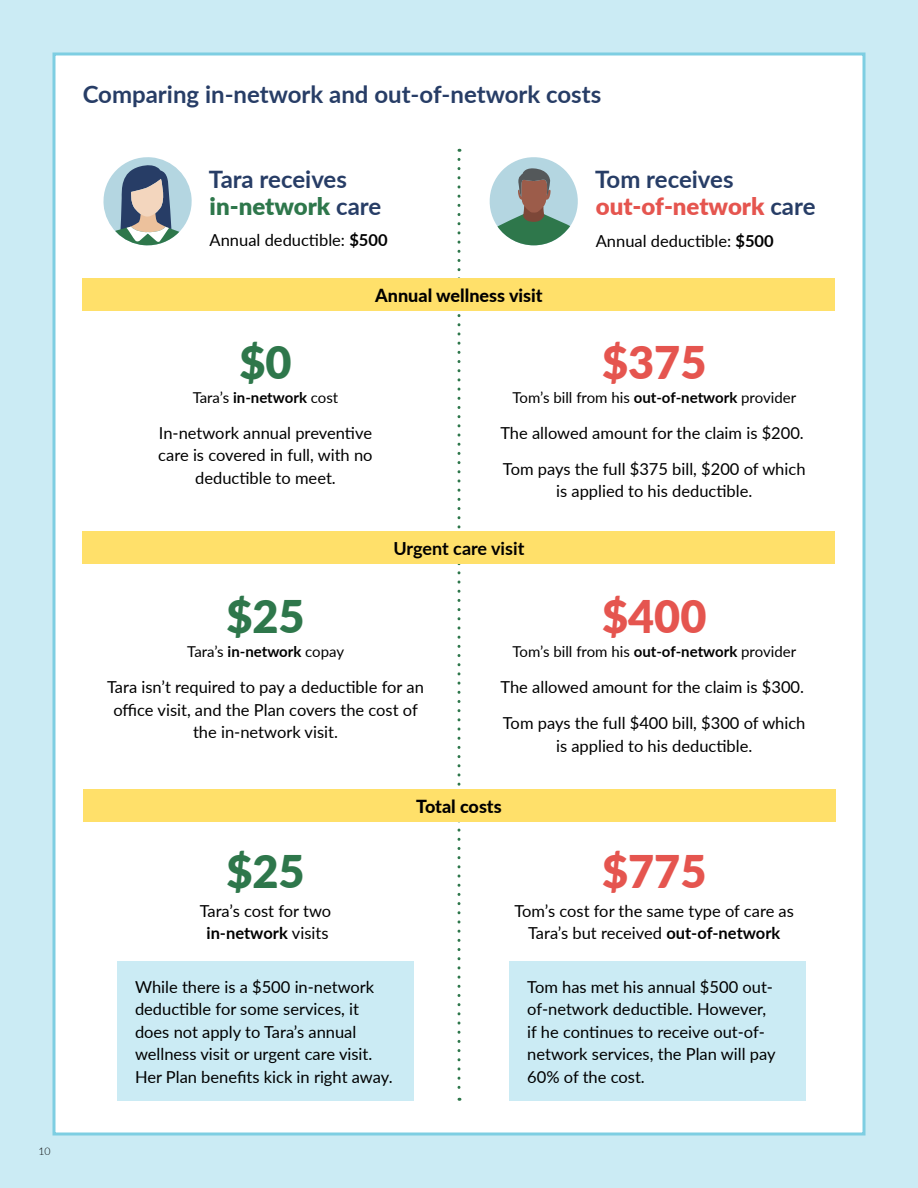
<style>
.page{position:relative;width:918px;height:1188px;background:#cbebf4}
.page>*{position:absolute;margin:0;border:0;box-sizing:border-box;transform-origin:0 0}
.t1{font:900 45px "Lato";color:#e5554f}
.t2{font:900 45px "Lato";color:#2e774b}
.t3{font:700 24px/27px "Lato";color:#273d66}
.t4{font:800 18px "Lato";color:#000}
.t5{font:700 18px "Lato";color:#000}
.t6{font:16.5px/22.5px "Lato";color:#000;text-align:center}
.t7{font:15px "Lato";color:#000}
.t8{font:300 10.5px "Lato";color:#000}
.s1{font-weight:900;color:#2e774b}
.s2{font-weight:700}
.s3{font-weight:900;color:#e5554f}
</style>
<div class="page">
<div style="left:52px;top:52px;width:814px;height:1084px;background:#fff;border:3px solid #7ecee2"></div>
<svg style="left:458px;top:159px;width:2px;height:942px"></svg>
<svg style="left:103px;top:157px;width:89px;height:89px"></svg>
<svg style="left:489px;top:157px;width:89px;height:89px"></svg>
<div style="left:83px;top:532px;width:752px;height:32px;background:#ffe06a"></div>
<div style="left:83px;top:789px;width:753px;height:33px;background:#ffe06a"></div>
<div style="left:82px;top:278px;width:754px;height:33px;background:#ffe06a"></div>
<div style="left:117px;top:962px;width:297px;height:139px;background:#cbebf4"></div>
<div style="left:509px;top:962px;width:297px;height:139px;background:#cbebf4"></div>
<p class="t8" style="left:38px;top:1144px;width:14px">10</p>
<h2 class="t3" style="left:83px;top:80px;width:520px">Comparing in-network and out-of-network costs</h2>
<h2 class="t3" style="left:209px;top:165px;width:174px">Tara receives <span class="s1">in-network</span> care</h2>
<p class="t6" style="left:210px;top:228px;width:179px">Annual deductible: <span class="s2">$500</span></p>
<p class="t4" style="left:375px;top:282px;width:169px">Annual wellness visit</p>
<h2 class="t3" style="left:595px;top:165px;width:222px">Tom receives <span class="s3">out-of-network</span> care</h2>
<p class="t6" style="left:596px;top:229px;width:179px">Annual deductible: <span class="s2">$500</span></p>
<h1 class="t2" style="left:239px;top:328px;width:54px">$0</h1>
<p class="t7" style="left:193px;top:386px;width:147px">Tara’s <span class="s2">in-network</span> cost</p>
<p class="t6" style="left:158px;top:421px;width:216px">In-network annual preventive care is covered in full, with no deductible to meet.</p>
<h1 class="t1" style="left:602px;top:328px;width:106px">$375</h1>
<p class="t7" style="left:513px;top:386px;width:285px">Tom’s bill from his <span class="s2">out-of-network</span> provider</p>
<p class="t6" style="left:500px;top:414px;width:307px;line-height:36px;text-align:left">The allowed amount for the claim is $200.<br>Tom pays the full $375 bill, $200 of which</p>
<p class="t6" style="left:556px;top:479px;width:198px">is applied to his deductible.</p>
<p class="t5" style="left:394px;top:535px;width:132px">Urgent care visit</p>
<h1 class="t2" style="left:226px;top:583px;width:80px">$25</h1>
<p class="t7" style="left:187px;top:641px;width:158px">Tara’s <span class="s2">in-network</span> copay</p>
<p class="t6" style="left:107px;top:675px;width:318px">Tara isn’t required to pay a deductible for an office visit, and the Plan covers the cost of the in-network visit.</p>
<h1 class="t1" style="left:602px;top:583px;width:106px">$400</h1>
<p class="t7" style="left:513px;top:641px;width:285px">Tom’s bill from his <span class="s2">out-of-network</span> provider</p>
<p class="t6" style="left:501px;top:669px;width:307px;line-height:36px;text-align:left">The allowed amount for the claim is $300.<br>Tom pays the full $400 bill, $300 of which</p>
<p class="t6" style="left:556px;top:734px;width:198px">is applied to his deductible.</p>
<h1 class="t2" style="left:226px;top:838px;width:80px">$25</h1>
<p class="t6" style="left:200px;top:899px;width:133px">Tara’s cost for two <span class="s2">in-network</span> visits</p>
<p class="t4" style="left:416px;top:793px;width:87px">Total costs</p>
<h1 class="t1" style="left:602px;top:838px;width:106px">$775</h1>
<p class="t6" style="left:515px;top:899px;width:281px">Tom’s cost for the same type of care as<br>Tara’s but received <span class="s2">out-of-network</span></p>
<p class="t6" style="left:135px;top:975px;width:259px;text-align:left">While there is a $500 in-network deductible for some services, it does not apply to Tara’s annual wellness visit or urgent care visit.<br>Her Plan benefits kick in right away.</p>
<p class="t6" style="left:527px;top:975px;width:250px;text-align:left">Tom has met his annual $500 out&shy;of-network deductible. However, if he continues to receive out-of&shy;network services, the Plan will pay<br>60% of the cost.</p>
</div>
